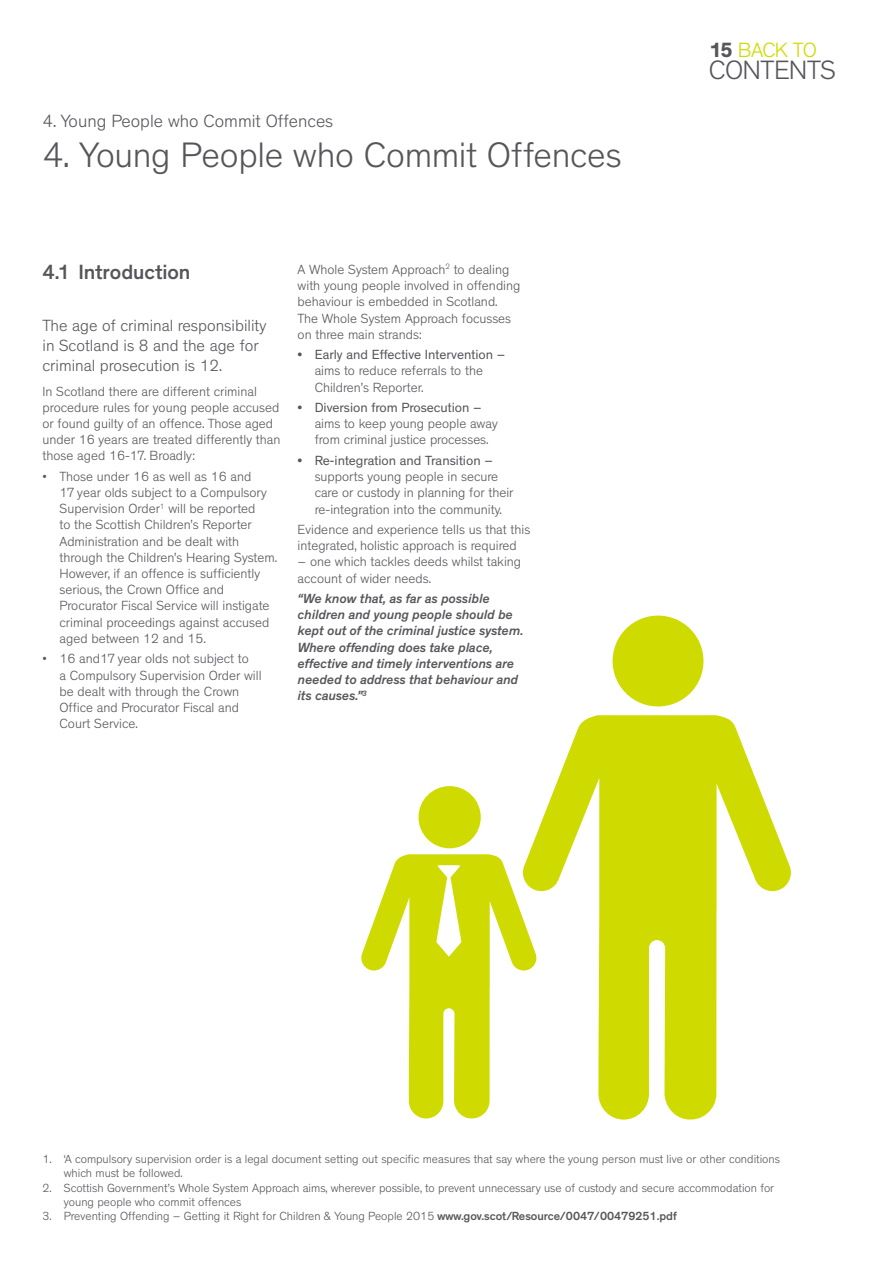
<style>
.page{position:relative;width:893px;height:1263px;background:#fff}
.page>*{position:absolute;margin:0;border:0;box-sizing:border-box;transform-origin:0 0}
.t1{font:300 36px "Theinhardt";letter-spacing:-.01em;color:#55565a}
.t2{font:300 27px "Theinhardt";letter-spacing:-.02em;color:#55565a}
.t3{font:500 21px "Theinhardt";color:#55565a}
.t4{font:300 21px "Theinhardt";letter-spacing:-.035em;color:#cfdb00}
.t5{font:300 18px "Theinhardt";color:#55565a}
.t6{font:300 16.5px/19.8px "Theinhardt";color:#55565a}
.t7{font:300 13.5px/16.2px "Theinhardt";color:#55565a}
.t8{font:italic 500 13.5px/16.2px "Theinhardt";color:#55565a}
.t9{font:13.5px "Theinhardt";color:#55565a}
.t10{font:300 12px/14.4px "Theinhardt";color:#55565a}
.s1{font-weight:700;color:#55565a}
.s2{font-weight:500}
</style>
<div class="page">
<div style="left:613px;top:616px;width:90px;height:90px;background:#cfdb00;border-radius:50%"></div>
<svg style="left:529px;top:715px;width:262px;height:405px;fill:#cfdb00"></svg>
<div style="left:418px;top:786px;width:63px;height:62px;background:#cfdb00;border-radius:50%"></div>
<svg style="left:361px;top:854px;width:177px;height:266px"></svg>
<h3 class="t4" style="left:710px;top:38px;width:109px"><span class="s1">15</span> BACK TO</h3>
<h3 class="t5" style="left:43px;top:111px;width:292px">4. Young People who Commit Offences</h3>
<h1 class="t1" style="left:43px;top:134px;width:581px">4. Young People who Commit Offences</h1>
<h3 class="t3" style="left:43px;top:259px;width:150px">4.1 Introduction</h3>
<p class="t7" style="left:298px;top:261px;width:224px">A Whole System Approach<sup>2</sup> to dealing with young people involved in offending behaviour is embedded in Scotland.<br>The Whole System Approach focusses on three main strands:</p>
<p class="t9" style="left:298px;top:347px;width:209px">• Early and Effective Intervention –</p>
<p class="t7" style="left:315px;top:363px;width:170px">aims to reduce referrals to the<br>Children’s Reporter.</p>
<p class="t9" style="left:298px;top:400px;width:185px">• Diversion from Prosecution –</p>
<p class="t7" style="left:315px;top:416px;width:185px">aims to keep young people away from criminal justice processes.</p>
<p class="t9" style="left:298px;top:452px;width:197px">• Re-integration and Transition –</p>
<p class="t7" style="left:315px;top:469px;width:200px">supports young people in secure care or custody in planning for their re-integration into the community.</p>
<p class="t7" style="left:298px;top:521px;width:234px">Evidence and experience tells us that this integrated, holistic approach is required</p>
<p class="t7" style="left:298px;top:554px;width:225px">– one which tackles deeds whilst taking account of wider needs.</p>
<p class="t8" style="left:298px;top:590px;width:227px">“We know that, as far as possible children and young people should be kept out of the criminal justice system.<br>Where offending does take place, effective and timely interventions are needed to address that behaviour and its causes.”<sup>3</sup></p>
<p class="t6" style="left:43px;top:316px;width:225px">The age of criminal responsibility in Scotland is 8 and the age for criminal prosecution is 12.</p>
<p class="t7" style="left:43px;top:383px;width:239px">In Scotland there are different criminal procedure rules for young people accused or found guilty of an offence. Those aged under 16 years are treated differently than those aged 16-17. Broadly:</p>
<p class="t7" style="left:60px;top:468px;width:219px;text-indent:-17px">• Those under 16 as well as 16 and<br>17 year olds subject to a Compulsory Supervision Order<sup>1</sup> will be reported<br>to the Scottish Children’s Reporter Administration and be dealt with through the Children’s Hearing System.<br>However, if an offence is sufficiently serious, the Crown Office and Procurator Fiscal Service will instigate criminal proceedings against accused aged between 12 and 15.</p>
<p class="t7" style="left:60px;top:651px;width:204px;text-indent:-17px">• 16 and17 year olds not subject to<br>a Compulsory Supervision Order will be dealt with through the Crown<br>Office and Procurator Fiscal and<br>Court Service.</p>
<h2 class="t2" style="left:709px;top:54px;width:129px">CONTENTS</h2>
<p class="t10" style="left:64px;top:1152px;width:718px;text-indent:-21px">1. ‘A compulsory supervision order is a legal document setting out specific measures that say where the young person must live or other conditions which must be followed.</p>
<p class="t10" style="left:64px;top:1180px;width:712px;text-indent:-21px">2. Scottish Government’s Whole System Approach aims, wherever possible, to prevent unnecessary use of custody and secure accommodation for young people who commit offences</p>
<p class="t10" style="left:43px;top:1209px;width:636px">3. Preventing Offending – Getting it Right for Children &amp; Young People 2015 <span class="s2">www.gov.scot/Resource/0047/00479251.pdf</span></p>
</div>
